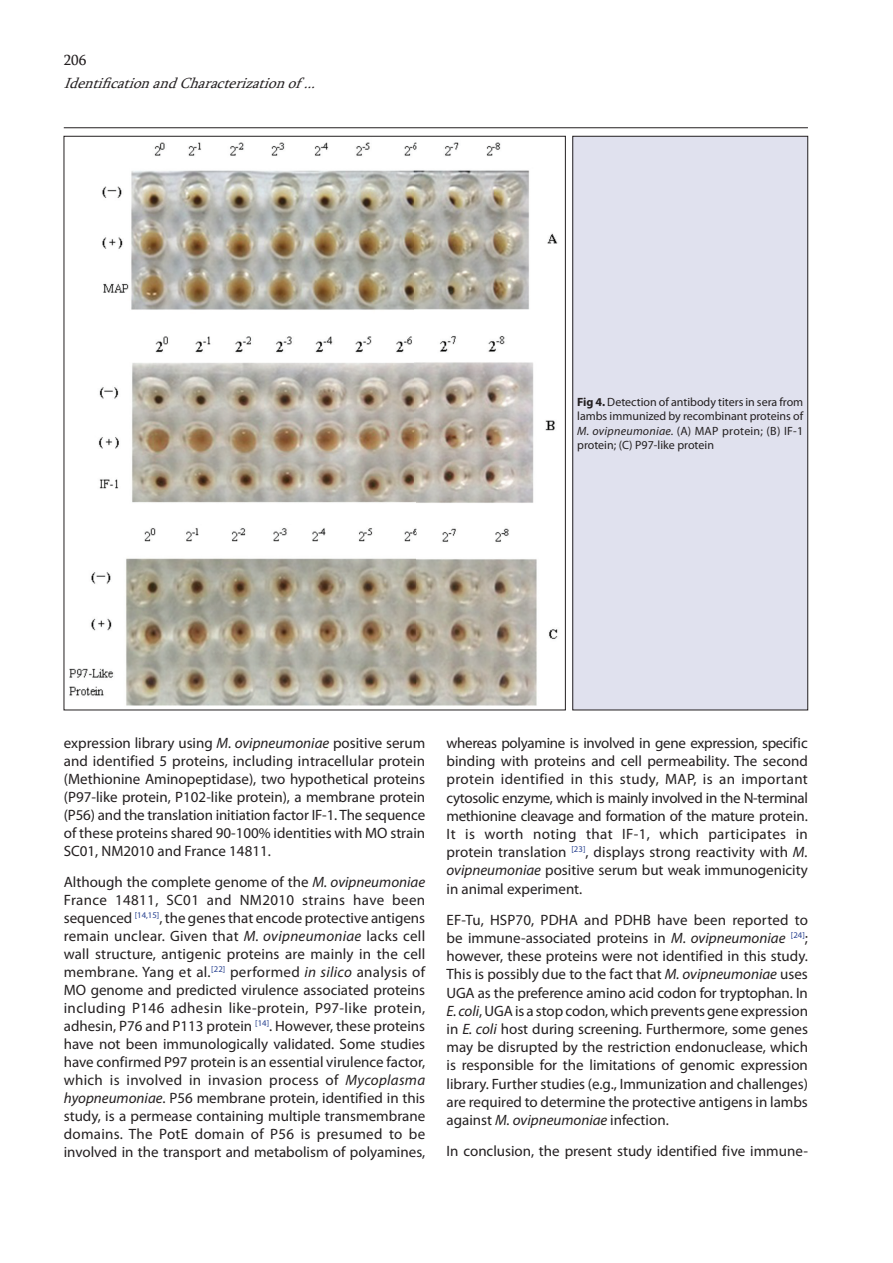
<style>
.page{position:relative;width:893px;height:1263px;background:#fff}
.page>*{position:absolute;margin:0;border:0;box-sizing:border-box;transform-origin:0 0}
.t1{font:15px/18px "Myriad Pro";color:#231f20;text-align:justify}
.t2{font:italic 15px "Sylfaen";color:#231f20}
.t3{font:15px "Sylfaen";color:#231f20}
.t4{font:12px/14.4px "Myriad Pro";color:#231f20;text-align:justify}
.s1{font-weight:700}
.s2{font-style:italic}
</style>
<div class="page">
<hr style="left:64px;top:127px;width:744px;height:1px;background:#231f20">
<img style="left:69px;top:142px;width:489px;height:564px">
<div style="left:573px;top:136px;width:235px;height:574px;background:#e0e1ee"></div>
<div style="left:573px;top:136px;width:235px;height:574px;border:1px solid #231f20"></div>
<p class="t3" style="left:64px;top:50px;width:24px">206</p>
<p class="t2" style="left:64px;top:73px;width:260px">IdentificationandCharacterizationof...</p>
<p class="t4" style="left:577px;top:395px;width:228px"><span class="s1">Fig 4.</span> Detection of antibody titers in sera from lambs immunized by recombinant proteins of <span class="s2">M. ovipneumoniae.</span> (A) MAP protein; (B) IF-1 protein; (C) P97-like protein</p>
<p class="t1" style="left:64px;top:734px;width:363px">expression library using <span class="s2">M. ovipneumoniae</span> positive serum and identified 5 proteins, including intracellular protein (Methionine Aminopeptidase), two hypothetical proteins (P97-like protein, P102-like protein), a membrane protein (P56) and the translation initiation factor IF-1. The sequence of these proteins shared 90-100% identities with MO strain SC01, NM2010 and France 14811.</p>
<p class="t1" style="left:64px;top:872px;width:363px">Although the complete genome of the <span class="s2">M. ovipneumoniae </span>France 14811, SC01 and NM2010 strains have been sequenced <sup>[14,15]</sup>, the genes that encode protective antigens remain unclear. Given that <span class="s2">M. ovipneumoniae</span> lacks cell wall structure, antigenic proteins are mainly in the cell membrane. Yang et al.<sup>[22]</sup> performed <span class="s2">in silico</span> analysis of MO genome and predicted virulence associated proteins including P146 adhesin like-protein, P97-like protein, adhesin, P76 and P113 protein <sup>[14]</sup>. However, these proteins have not been immunologically validated. Some studies have confirmed P97 protein is an essential virulence factor, which is involved in invasion process of <span class="s2">Mycoplasma hyopneumoniae</span>. P56 membrane protein, identified in this study, is a permease containing multiple transmembrane domains. The PotE domain of P56 is presumed to be involved in the transport and metabolism of polyamines,</p>
<p class="t1" style="left:446px;top:733px;width:363px">whereas polyamine is involved in gene expression, specific binding with proteins and cell permeability. The second protein identified in this study, MAP, is an important cytosolic enzyme, which is mainly involved in the N-terminal methionine cleavage and formation of the mature protein.<br>It is worth noting that IF-1, which participates in protein translation <sup>[23]</sup>, displays strong reactivity with <span class="s2">M. ovipneumoniae</span> positive serum but weak immunogenicity in animal experiment.</p>
<p class="t1" style="left:446px;top:910px;width:363px">EF-Tu, HSP70, PDHA and PDHB have been reported to be immune-associated proteins in <span class="s2">M. ovipneumoniae</span> <sup>[24]</sup>; however, these proteins were not identified in this study.<br>This is possibly due to the fact that <span class="s2">M. ovipneumoniae</span> uses UGA as the preference amino acid codon for tryptophan. In <span class="s2">E. coli</span>, UGA is a stop codon, which prevents gene expression in <span class="s2">E. coli</span> host during screening. Furthermore, some genes may be disrupted by the restriction endonuclease, which is responsible for the limitations of genomic expression library. Further studies (e.g., Immunization and challenges) are required to determine the protective antigens in lambs against <span class="s2">M. ovipneumoniae</span> infection.</p>
<p class="t1" style="left:446px;top:1142px;width:363px">In conclusion, the present study identified five immune-</p>
</div>
